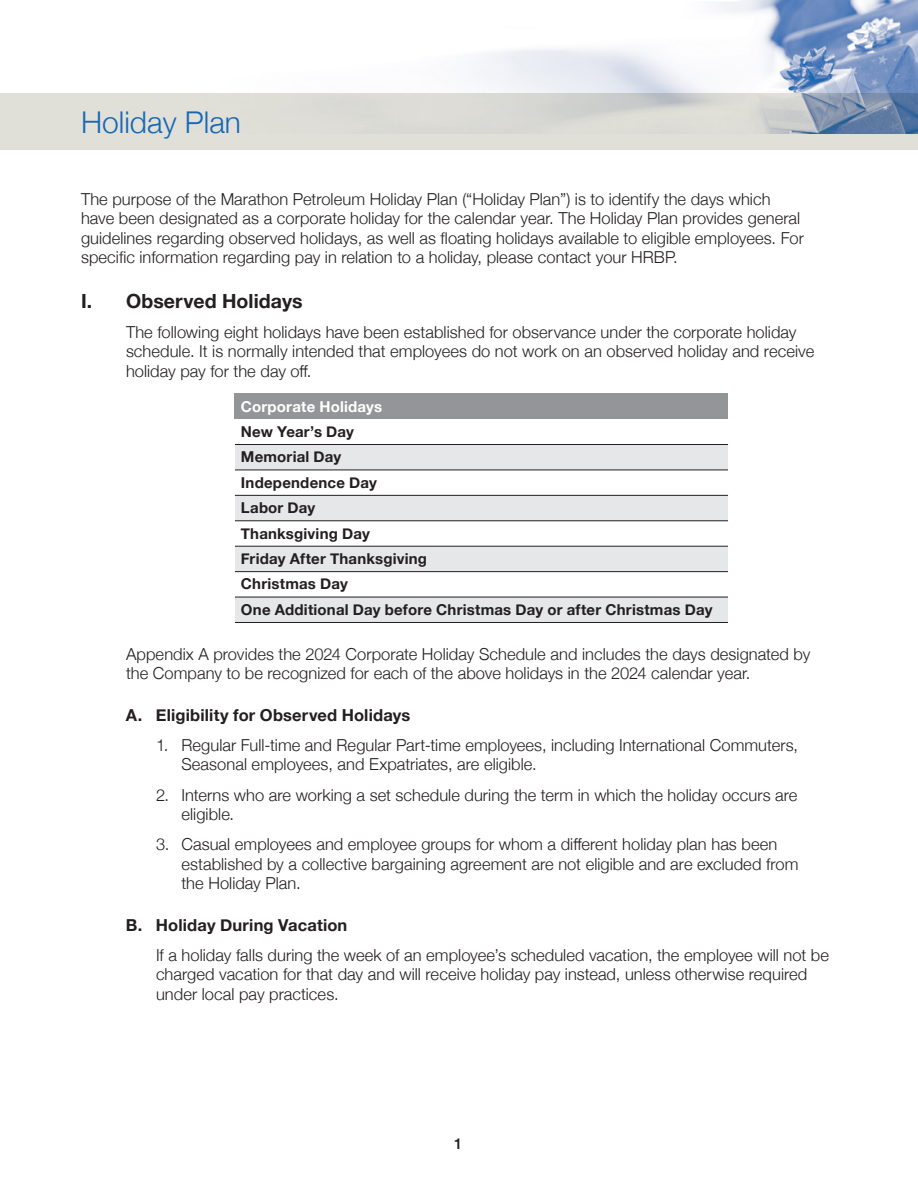
<style>
.page{position:relative;width:918px;height:1188px;background:#fff}
.page>*{position:absolute;margin:0;border:0;box-sizing:border-box;transform-origin:0 0}
.t1{font:300 30px "Helvetica Neue";color:#1768b4}
.HD_1{font:700 19.5px "Helvetica Neue";letter-spacing:.005em;color:#231f20}
.HD_2_Indent_1{font:300 16.5px/19.5px "Helvetica Neue";letter-spacing:.005em;color:#231f20}
.Body{font:300 16.5px/19.5px "Helvetica Neue";letter-spacing:.005em;color:#231f20}
.HD_1_Body{font:300 16.5px/19.5px "Helvetica Neue";letter-spacing:.005em;color:#231f20}
.HD_2_Body{font:300 16.5px/19.5px "Helvetica Neue";letter-spacing:.005em;color:#231f20}
.HD_2{font:700 16.5px "Helvetica Neue";letter-spacing:.01em;color:#231f20}
.Table_Col_1{font:700 15px "Helvetica Neue";letter-spacing:.015em;color:#231f20}
.Table_Head{font:700 15px "Helvetica Neue";letter-spacing:.01em;color:#fff}
.t2{font:500 15px "Helvetica Neue";color:#231f20}
</style>
<div class="page">
<div style="left:0;top:93px;width:918px;height:57px;background:#e1e0d8"></div>
<img style="left:477px;top:0;width:441px;height:133px">
<div style="left:235px;top:394px;width:493px;height:25px;background:#939598"></div>
<svg style="left:235px;top:445px;width:493px;height:177px;fill:#e6e7e9"></svg>
<hr style="left:235px;top:444px;width:493px;height:1px;background:#231f20">
<hr style="left:235px;top:470px;width:493px;height:1px;background:#231f20">
<hr style="left:235px;top:495px;width:493px;height:1px;background:#231f20">
<hr style="left:235px;top:520px;width:493px;height:1px;background:#231f20">
<hr style="left:235px;top:546px;width:493px;height:1px;background:#231f20">
<hr style="left:235px;top:571px;width:493px;height:1px;background:#231f20">
<hr style="left:235px;top:597px;width:493px;height:1px;background:#231f20">
<hr style="left:235px;top:622px;width:493px;height:1px;background:#231f20">
<h1 class="t1" style="left:81px;top:98px;width:162px">Holiday Plan</h1>
<p class="Body" style="left:81px;top:188px;width:724px">The purpose of the Marathon Petroleum Holiday Plan (“Holiday Plan”) is to identify the days which have been designated as a corporate holiday for the calendar year. The Holiday Plan provides general guidelines regarding observed holidays, as well as floating holidays available to eligible employees. For specific information regarding pay in relation to a holiday, please contact your HRBP.</p>
<p class="HD_1" style="left:81px;top:285px;width:223px">I. Observed Holidays</p>
<p class="HD_1_Body" style="left:126px;top:321px;width:690px">The following eight holidays have been established for observance under the corporate holiday schedule. It is normally intended that employees do not work on an observed holiday and receive holiday pay for the day off.</p>
<p class="Table_Head" style="left:241px;top:394px;width:143px">Corporate Holidays</p>
<p class="Table_Col_1" style="left:241px;top:420px;width:115px">New Year’s Day</p>
<p class="Table_Col_1" style="left:241px;top:445px;width:102px">Memorial Day</p>
<p class="Table_Col_1" style="left:241px;top:471px;width:138px">Independence Day</p>
<p class="Table_Col_1" style="left:241px;top:496px;width:76px">Labor Day</p>
<p class="Table_Col_1" style="left:241px;top:522px;width:130px">Thanksgiving Day</p>
<p class="Table_Col_1" style="left:241px;top:547px;width:188px">Friday After Thanksgiving</p>
<p class="Table_Col_1" style="left:241px;top:572px;width:108px">Christmas Day</p>
<p class="Table_Col_1" style="left:241px;top:598px;width:473px">One Additional Day before Christmas Day or after Christmas Day</p>
<p class="HD_1_Body" style="left:126px;top:643px;width:686px">Appendix A provides the 2024 Corporate Holiday Schedule and includes the days designated by the Company to be recognized for each of the above holidays in the 2024 calendar year.</p>
<p class="HD_2" style="left:126px;top:702px;width:286px">A. Eligibility for Observed Holidays</p>
<p class="HD_2_Indent_1" style="left:182px;top:734px;width:618px;text-indent:-26px">1. Regular Full-time and Regular Part-time employees, including International Commuters,<br>Seasonal employees, and Expatriates, are eligible.</p>
<p class="HD_2_Indent_1" style="left:182px;top:784px;width:618px;text-indent:-26px">2. Interns who are working a set schedule during the term in which the holiday occurs are eligible.</p>
<p class="HD_2_Indent_1" style="left:182px;top:834px;width:618px;text-indent:-26px">3. Casual employees and employee groups for whom a different holiday plan has been established by a collective bargaining agreement are not eligible and are excluded from the Holiday Plan.</p>
<p class="HD_2" style="left:126px;top:912px;width:223px">B. Holiday During Vacation</p>
<p class="HD_2_Body" style="left:156px;top:944px;width:674px">If a holiday falls during the week of an employee’s scheduled vacation, the employee will not be charged vacation for that day and will receive holiday pay instead, unless otherwise required under local pay practices.</p>
<p class="t2" style="left:454px;top:1131px;width:10px">1</p>
</div>
